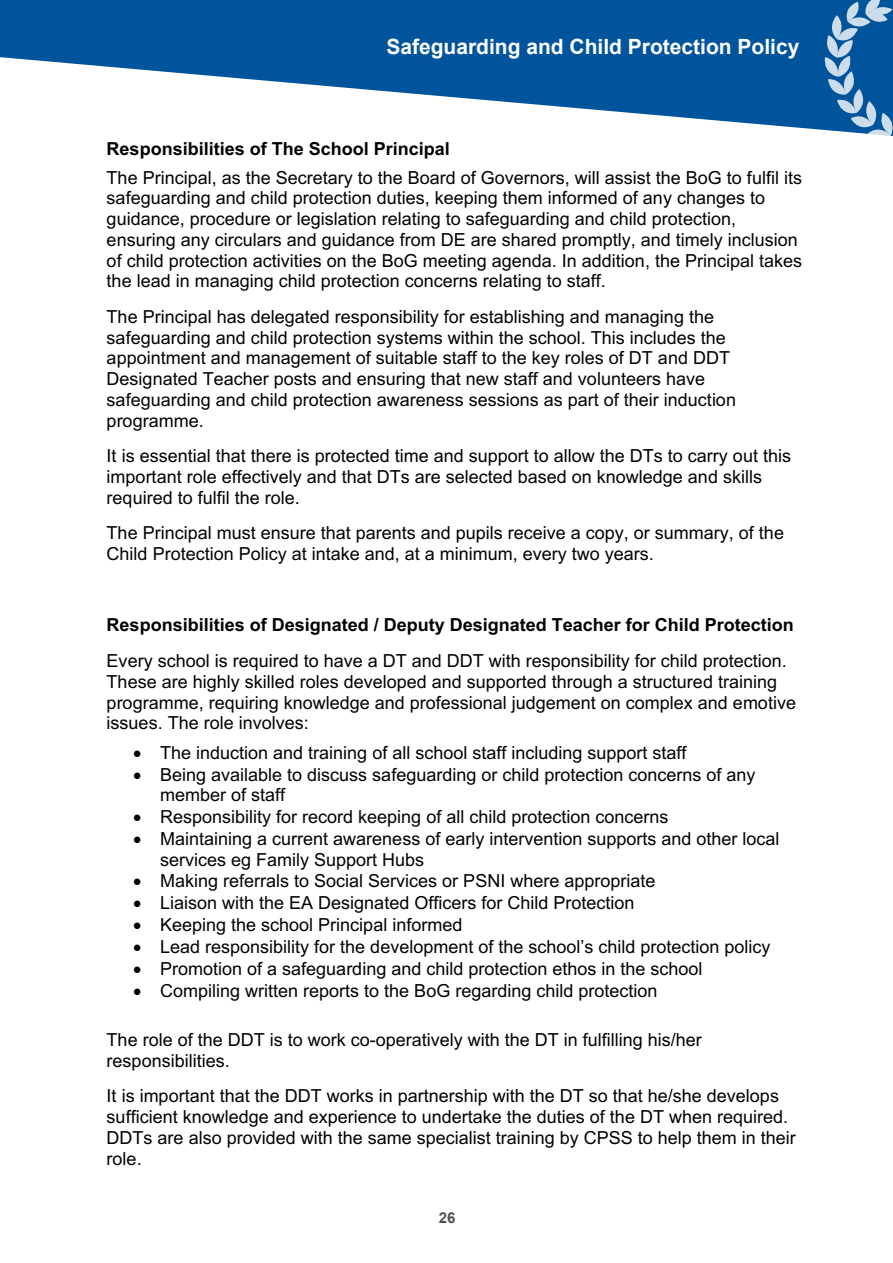
<style>
.page{position:relative;width:893px;height:1263px;background:#fff}
.page>*{position:absolute;margin:0;border:0;box-sizing:border-box;transform-origin:0 0}
.t1{font:700 21px "Arial";color:#fff}
.t2{font:18px/20.7px "Arial";color:#020203}
.t3{font:700 18px "Arial";color:#020203}
.t4{font:700 15px "Arial";color:#535355}
</style>
<div class="page">
<svg style="left:0;top:0;width:823px;height:130px;fill:#00549b"></svg>
<svg style="left:823px;top:0;width:70px;height:136px;background:#407eb4"></svg>
<p class="t1" style="left:386px;top:33px;width:415px">Safeguarding and Child Protection Policy</p>
<p class="t3" style="left:107px;top:136px;width:345px">Responsibilities of The School Principal</p>
<p class="t2" style="left:107px;top:167px;width:697px">The Principal, as the Secretary to the Board of Governors, will assist the BoG to fulfil its safeguarding and child protection duties, keeping them informed of any changes to guidance, procedure or legislation relating to safeguarding and child protection, ensuring any circulars and guidance from DE are shared promptly, and timely inclusion of child protection activities on the BoG meeting agenda. In addition, the Principal takes the lead in managing child protection concerns relating to staff.</p>
<p class="t2" style="left:107px;top:306px;width:631px">The Principal has delegated responsibility for establishing and managing the safeguarding and child protection systems within the school. This includes the appointment and management of suitable staff to the key roles of DT and DDT Designated Teacher posts and ensuring that new staff and volunteers have safeguarding and child protection awareness sessions as part of their induction programme.</p>
<p class="t2" style="left:107px;top:445px;width:686px">It is essential that there is protected time and support to allow the DTs to carry out this important role effectively and that DTs are selected based on knowledge and skills required to fulfil the role.</p>
<p class="t2" style="left:107px;top:522px;width:679px;line-height:21.3px">The Principal must ensure that parents and pupils receive a copy, or summary, of the<br>Child Protection Policy at intake and, at a minimum, every two years.</p>
<p class="t3" style="left:107px;top:612px;width:689px">Responsibilities of Designated / Deputy Designated Teacher for Child Protection</p>
<p class="t2" style="left:107px;top:650px;width:691px">Every school is required to have a DT and DDT with responsibility for child protection.<br>These are highly skilled roles developed and supported through a structured training programme, requiring knowledge and professional judgement on complex and emotive issues. The role involves:</p>
<p class="t2" style="left:133px;top:742px;width:555px">• The induction and training of all school staff including support staff</p>
<p class="t2" style="left:160px;top:764px;width:597px;text-indent:-27px">• Being available to discuss safeguarding or child protection concerns of any member of staff</p>
<p class="t2" style="left:133px;top:806px;width:537px">• Responsibility for record keeping of all child protection concerns</p>
<p class="t2" style="left:160px;top:828px;width:621px;text-indent:-27px">• Maintaining a current awareness of early intervention supports and other local services eg Family Support Hubs</p>
<p class="t2" style="left:133px;top:871px;width:524px">• Making referrals to Social Services or PSNI where appropriate</p>
<p class="t2" style="left:133px;top:893px;width:503px">• Liaison with the EA Designated Officers for Child Protection</p>
<p class="t2" style="left:133px;top:914px;width:331px">• Keeping the school Principal informed</p>
<p class="t2" style="left:133px;top:936px;width:639px">• Lead responsibility for the development of the school’s child protection policy</p>
<p class="t2" style="left:133px;top:958px;width:571px">• Promotion of a safeguarding and child protection ethos in the school</p>
<p class="t2" style="left:133px;top:980px;width:526px">• Compiling written reports to the BoG regarding child protection</p>
<p class="t2" style="left:107px;top:1029px;width:597px">The role of the DDT is to work co-operatively with the DT in fulfilling his/her responsibilities.</p>
<p class="t2" style="left:107px;top:1085px;width:691px">It is important that the DDT works in partnership with the DT so that he/she develops sufficient knowledge and experience to undertake the duties of the DT when required.<br>DDTs are also provided with the same specialist training by CPSS to help them in their role.</p>
<p class="t4" style="left:439px;top:1207px;width:18px">26</p>
</div>
